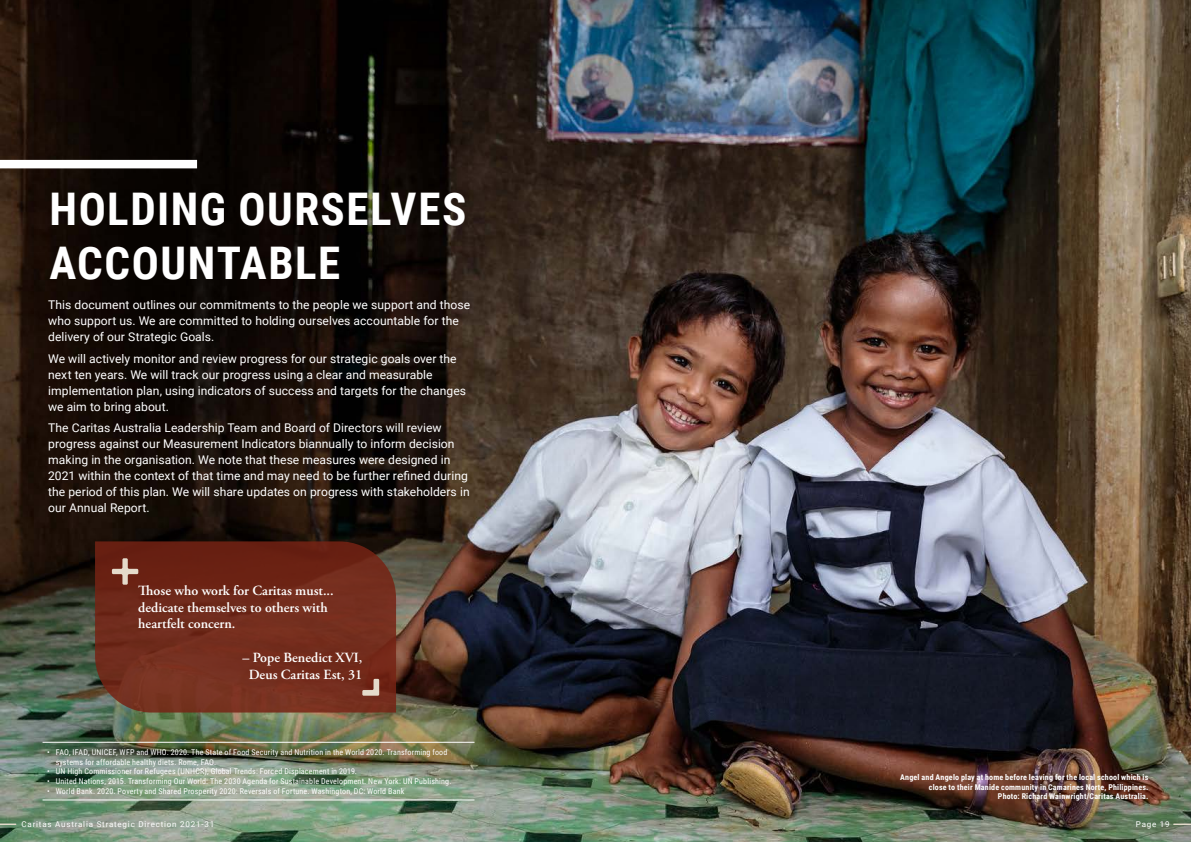
<style>
.page{position:relative;width:1191px;height:842px;background:#fff}
.page>*{position:absolute;margin:0;border:0;box-sizing:border-box;transform-origin:0 0}
.t1{font:700 45px/54px "Roboto Condensed";letter-spacing:.03em;color:#fff}
.t2{font:600 14px/16.8px "Adobe Garamond Pro";color:#fff}
.t3{font:12px/16px "Roboto";letter-spacing:.005em;color:#fff}
.t4{font:8px/9.6px "Roboto Condensed";letter-spacing:.025em;color:#fff}
.t5{font:700 8px/9.6px "Roboto Condensed";letter-spacing:.02em;color:#fff;text-align:right}
.t6{font:8px "Roboto";letter-spacing:.1em;color:#fff}
</style>
<div class="page">
<img style="left:0;top:0;width:1191px;height:842px">
<svg style="left:95px;top:541px;width:301px;height:171px;background:#6f2b1c"></svg>
<svg style="left:112px;top:558px;width:26px;height:27px"></svg>
<svg style="left:362px;top:679px;width:17px;height:17px"></svg>
<div style="left:0;top:160px;width:197px;height:8px;background:#fff"></div>
<svg style="left:0;top:823px;width:16px;height:2px"></svg>
<hr style="left:43px;top:742px;width:431px;height:1px;background:#fff">
<hr style="left:43px;top:799px;width:431px;height:1px;background:#fff">
<svg style="left:1173px;top:823px;width:18px;height:2px"></svg>
<h1 class="t1" style="left:50px;top:180px;width:418px">HOLDING OURSELVES<br>ACCOUNTABLE</h1>
<p class="t3" style="left:48px;top:296px;width:423px">This document outlines our commitments to the people we support and those who support us. We are committed to holding ourselves accountable for the delivery of our Strategic Goals.</p>
<p class="t3" style="left:48px;top:350px;width:419px">We will actively monitor and review progress for our strategic goals over the next ten years. We will track our progress using a clear and measurable implementation plan, using indicators of success and targets for the changes we aim to bring about.</p>
<p class="t3" style="left:48px;top:419px;width:423px">The Caritas Australia Leadership Team and Board of Directors will review progress against our Measurement Indicators biannually to inform decision making in the organisation. We note that these measures were designed in 2021 within the context of that time and may need to be further refined during the period of this plan. We will share updates on progress with stakeholders in our Annual Report.</p>
<p class="t2" style="left:138px;top:582px;width:197px">Those who work for Caritas must... dedicate themselves to others with heartfelt concern.</p>
<p class="t2" style="left:242px;top:649px;width:121px;text-align:center">– Pope Benedict XVI,<br>Deus Caritas Est, 31</p>
<p class="t4" style="left:56px;top:747px;width:393px;text-indent:-9px">• FAO, IFAD, UNICEF, WFP and WHO. 2020. The State of Food Security and Nutrition in the World 2020. Transforming food systems for affordable healthy diets. Rome, FAO.</p>
<p class="t4" style="left:47px;top:766px;width:311px">• UN High Commissioner for Refugees (UNHCR), Global Trends: Forced Displacement in 2019.</p>
<p class="t4" style="left:47px;top:776px;width:406px">• United Nations, 2015. Transforming Our World: The 2030 Agenda for Sustainable Development. New York: UN Publishing.</p>
<p class="t4" style="left:47px;top:785px;width:359px">• World Bank. 2020. Poverty and Shared Prosperity 2020: Reversals of Fortune. Washington, DC: World Bank</p>
<p class="t6" style="left:22px;top:819px;width:194px">Caritas Australia Strategic Direction 2021-31</p>
<p class="t5" style="left:900px;top:772px;width:250px">Angel and Angelo play at home before leaving for the local school which is close to their Manide community in Camarines Norte, Philippines.<br>Photo: Richard Wainwright/Caritas Australia.</p>
<p class="t6" style="left:1135px;top:819px;width:35px">Page 19</p>
</div>
